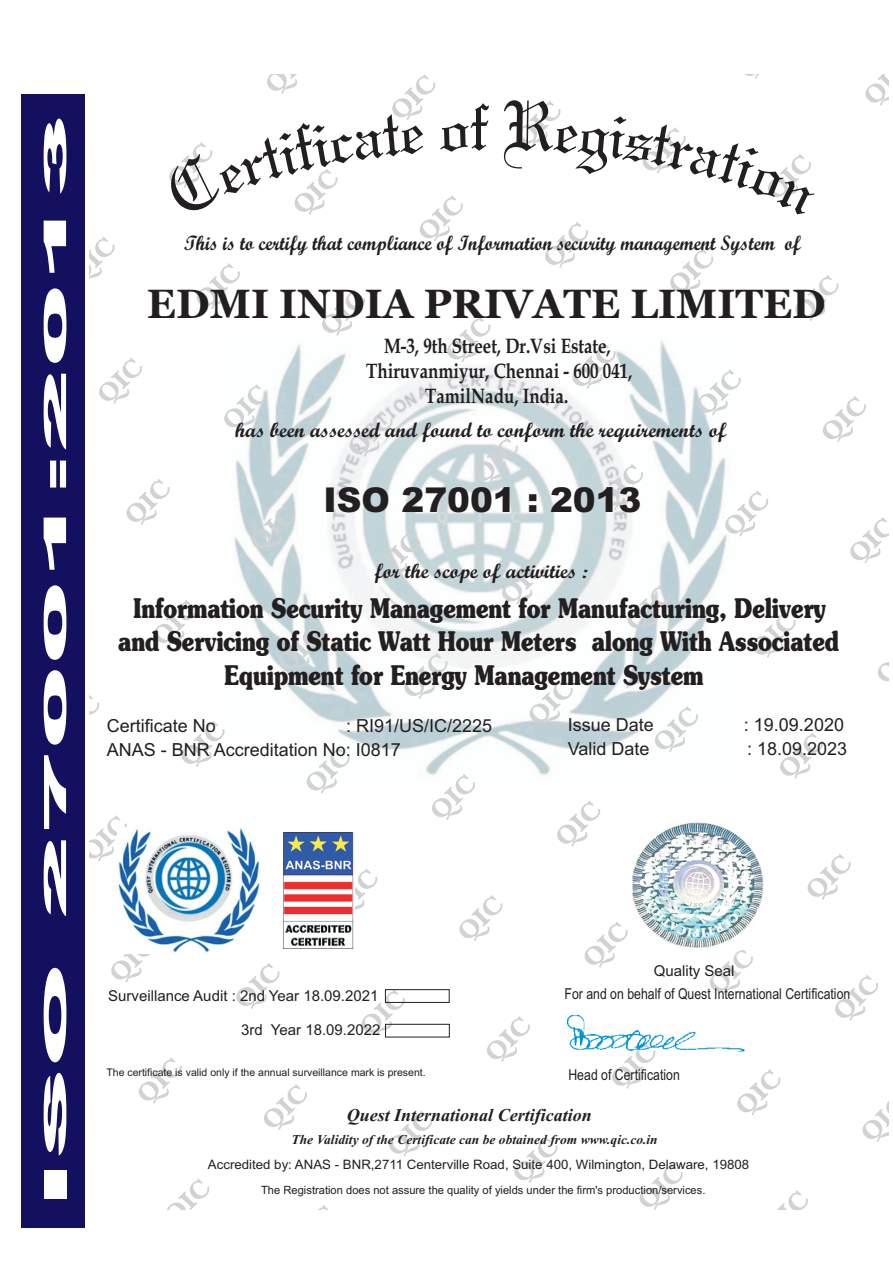
<style>
.page{position:relative;width:893px;height:1263px;background:#fff}
.page>*{position:absolute;margin:0;border:0;box-sizing:border-box;transform-origin:0 0}
.t1{font:71.25px "Wedding Text BT";color:#231f20;scale:.92 1}
.t2{font:700 40.65px "Georgia";color:#231f20}
.t3{font:900 34.2px "Arial";color:#231f20}
.t4{font:900 30.75px "Arial";color:#fff;scale:4.13 1}
.t5{font:700 27px/33.9px "Souvenir";color:#231f20;scale:.78 1}
.t6{font:700 21px "Script MT Bold";color:#231f20}
.t7{font:700 21px/24.9px "Book Antiqua";color:#231f20;text-align:center;scale:.8 1}
.t8{font:700 21px "Script MT Bold";color:#231f20;scale:.92 1}
.t9{font:18px/24.2px "Arial";color:#231f20}
.t10{font:italic 700 18px "Times New Roman";color:#231f20}
.t11{font:15px "Arial Narrow";color:#231f20}
.t12{font:15px "Arial";color:#231f20}
.t13{font:italic 700 13.5px "Times New Roman";color:#231f20}
.t14{font:13.05px "Arial";color:#231f20}
.t15{font:11.4px "Arial Narrow";color:#231f20;scale:1.19 1}
.t16{font:10.5px "Arial";color:#231f20}
</style>
<div class="page">
<img style="left:234px;top:341px;width:493px;height:441px">
<svg style="left:99px;top:358px;width:43px;height:46px"></svg>
<svg style="left:197px;top:263px;width:43px;height:46px"></svg>
<svg style="left:89px;top:237px;width:26px;height:42px"></svg>
<svg style="left:89px;top:695px;width:10px;height:20px"></svg>
<svg style="left:154px;top:600px;width:43px;height:46px"></svg>
<svg style="left:252px;top:505px;width:43px;height:46px"></svg>
<svg style="left:349px;top:411px;width:44px;height:46px"></svg>
<svg style="left:447px;top:316px;width:43px;height:46px"></svg>
<svg style="left:744px;top:74px;width:16px;height:5px"></svg>
<svg style="left:126px;top:479px;width:44px;height:46px"></svg>
<svg style="left:224px;top:384px;width:43px;height:46px"></svg>
<svg style="left:322px;top:290px;width:43px;height:46px"></svg>
<svg style="left:111px;top:954px;width:39px;height:28px"></svg>
<svg style="left:307px;top:747px;width:43px;height:46px"></svg>
<svg style="left:404px;top:653px;width:44px;height:46px"></svg>
<svg style="left:502px;top:558px;width:43px;height:46px"></svg>
<svg style="left:600px;top:464px;width:43px;height:46px"></svg>
<svg style="left:697px;top:369px;width:44px;height:46px"></svg>
<svg style="left:89px;top:815px;width:38px;height:46px"></svg>
<svg style="left:181px;top:721px;width:44px;height:46px"></svg>
<svg style="left:279px;top:626px;width:43px;height:46px"></svg>
<svg style="left:377px;top:532px;width:43px;height:46px"></svg>
<svg style="left:474px;top:437px;width:44px;height:46px"></svg>
<svg style="left:572px;top:343px;width:44px;height:46px"></svg>
<svg style="left:865px;top:74px;width:23px;height:31px"></svg>
<svg style="left:167px;top:1178px;width:42px;height:32px"></svg>
<svg style="left:264px;top:1084px;width:43px;height:46px"></svg>
<svg style="left:361px;top:989px;width:44px;height:46px"></svg>
<svg style="left:459px;top:895px;width:44px;height:46px"></svg>
<svg style="left:557px;top:801px;width:43px;height:45px"></svg>
<svg style="left:655px;top:706px;width:43px;height:46px"></svg>
<svg style="left:752px;top:612px;width:44px;height:45px"></svg>
<svg style="left:850px;top:517px;width:38px;height:46px"></svg>
<svg style="left:139px;top:1057px;width:43px;height:46px"></svg>
<svg style="left:236px;top:963px;width:44px;height:46px"></svg>
<svg style="left:355px;top:868px;width:22px;height:42px"></svg>
<svg style="left:432px;top:774px;width:43px;height:46px"></svg>
<svg style="left:529px;top:679px;width:44px;height:46px"></svg>
<svg style="left:627px;top:585px;width:44px;height:46px"></svg>
<svg style="left:725px;top:490px;width:43px;height:46px"></svg>
<svg style="left:823px;top:396px;width:43px;height:46px"></svg>
<svg style="left:514px;top:1137px;width:44px;height:46px"></svg>
<svg style="left:612px;top:1052px;width:43px;height:36px"></svg>
<svg style="left:710px;top:950px;width:43px;height:44px"></svg>
<svg style="left:807px;top:854px;width:44px;height:46px"></svg>
<svg style="left:318px;top:1205px;width:10px;height:5px"></svg>
<svg style="left:389px;top:1111px;width:43px;height:45px"></svg>
<svg style="left:487px;top:1016px;width:43px;height:46px"></svg>
<svg style="left:584px;top:922px;width:44px;height:45px"></svg>
<svg style="left:780px;top:733px;width:43px;height:45px"></svg>
<svg style="left:878px;top:662px;width:10px;height:20px"></svg>
<svg style="left:777px;top:1190px;width:31px;height:20px"></svg>
<svg style="left:862px;top:1102px;width:26px;height:40px"></svg>
<svg style="left:639px;top:1164px;width:44px;height:45px"></svg>
<svg style="left:737px;top:1069px;width:43px;height:46px"></svg>
<svg style="left:835px;top:975px;width:43px;height:46px"></svg>
<div style="left:385px;top:989px;width:65px;height:14px;border:1px solid #231f20"></div>
<div style="left:385px;top:1024px;width:65px;height:13px;border:1px solid #231f20"></div>
<img style="left:118px;top:827px;width:142px;height:126px">
<div style="left:21px;top:95px;width:64px;height:1133px;background:#12105f"></div>
<img style="left:283px;top:832px;width:71px;height:116px">
<img style="left:567px;top:1016px;width:177px;height:36px">
<img style="left:633px;top:821px;width:131px;height:127px">
<svg style="left:169px;top:74px;width:294px;height:167px"></svg>
<svg style="left:517px;top:101px;width:321px;height:220px"></svg>
<p class="t4" style="left:44px;top:919px;width:197px;rotate:-90deg">27001:2013</p>
<p class="t4" style="left:44px;top:1209px;width:61px;rotate:-90deg">ISO</p>
<h1 class="t1" style="left:470px;top:96px;width:20px">f</h1>
<p class="t8" style="left:184px;top:235px;width:672px">This is to certify that compliance of Information security management System of</p>
<h2 class="t2" style="left:147px;top:287px;width:680px">EDMI INDIA PRIVATE LIMITED</h2>
<p class="t7" style="left:366px;top:335px;width:334px">M-3, 9th Street, Dr.Vsi Estate,<br>Thiruvanmiyur, Chennai - 600 041,<br>TamilNadu, India.</p>
<p class="t6" style="left:235px;top:423px;width:493px">has been assessed and found to conform the requirements of</p>
<p class="t3" style="left:324px;top:488px;width:319px">ISO 27001 : 2013</p>
<p class="t6" style="left:375px;top:564px;width:215px">for the scope of activities :</p>
<p class="t5" style="left:133px;top:593px;width:889px">Information Security Management for Manufacturing, Delivery</p>
<p class="t5" style="left:224px;top:627px;width:789px;text-indent:-106px">and Servicing of Static Watt Hour Meters along With Associated<br>Equipment for Energy Management System</p>
<p class="t9" style="left:107px;top:715px;width:387px;text-indent:239px">: RI91/US/IC/2225<br>ANAS - BNR Accreditation No: I0817</p>
<p class="t9" style="left:568px;top:714px;width:88px">Issue Date</p>
<p class="t9" style="left:744px;top:714px;width:102px">: 19.09.2020</p>
<p class="t9" style="left:107px;top:715px;width:111px">Certificate No</p>
<p class="t9" style="left:568px;top:738px;width:83px">Valid Date</p>
<p class="t9" style="left:747px;top:738px;width:102px">: 18.09.2023</p>
<p class="t12" style="left:108px;top:990px;width:272px">Surveillance Audit : 2nd Year 18.09.2021</p>
<p class="t12" style="left:241px;top:1024px;width:141px">3rd Year 18.09.2022</p>
<p class="t16" style="left:106px;top:1068px;width:321px">The certificate is valid only if the annual surveillance mark is present.</p>
<p class="t12" style="left:654px;top:965px;width:82px">Quality Seal</p>
<p class="t11" style="left:564px;top:988px;width:287px">For and on behalf of Quest International Certification</p>
<p class="t11" style="left:568px;top:1069px;width:113px">Head of Certification</p>
<p class="t10" style="left:347px;top:1108px;width:247px">Quest International Certification</p>
<p class="t13" style="left:292px;top:1134px;width:368px">The Validity of the Certificate can be obtained from www.qic.co.in</p>
<p class="t14" style="left:208px;top:1159px;width:543px">Accredited by: ANAS - BNR,2711 Centerville Road, Suite 400, Wilmington, Delaware, 19808</p>
<p class="t15" style="left:261px;top:1186px;width:375px">The Registration does not assure the quality of yields under the firm's production/services.</p>
</div>
